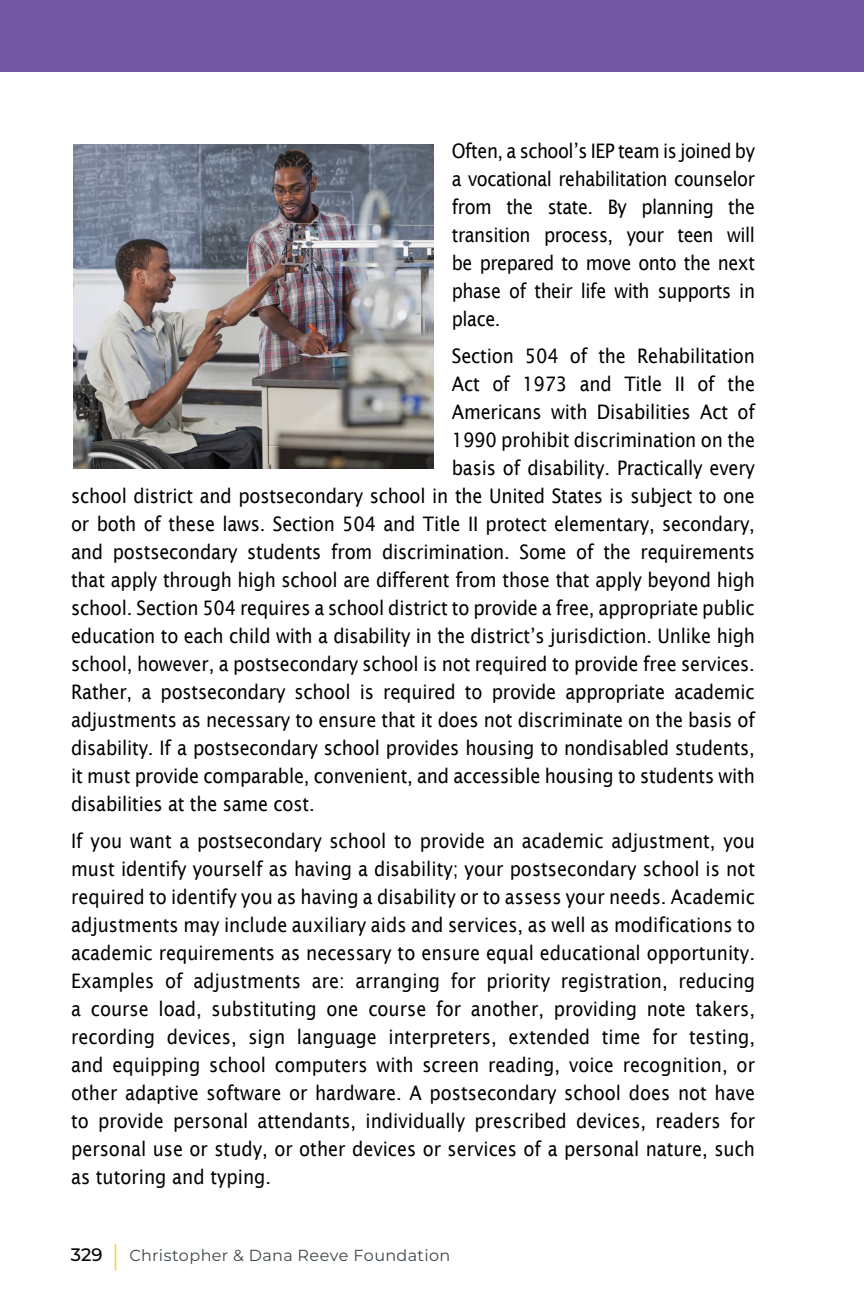
<style>
.page{position:relative;width:864px;height:1296px;background:#fff}
.page>*{position:absolute;margin:0;border:0;box-sizing:border-box;transform-origin:0 0}
.t1{font:20px/28px "Lucida Sans";letter-spacing:-.01em;color:#000;text-align:justify;scale:.9 1}
.t2{font:20px/28px "Lucida Sans";letter-spacing:-.01em;color:#000;text-align:justify;scale:.89 1}
.t3{font:16px "Montserrat";letter-spacing:.025em;color:#3d464c}
.s1{font-weight:500;font-size:18px;color:#000}
.s2{font-size:28.4px;color:#ffcb05}
</style>
<div class="page">
<div style="left:0;top:0;width:864px;height:72px;background:#7255a3"></div>
<img style="left:73px;top:145px;width:361px;height:323px">
<p class="t2" style="left:452px;top:137px;width:342px">Often, a school’s IEP team is joined by a vocational rehabilitation counselor from the state. By planning the transition process, your teen will be prepared to move onto the next phase of their life with supports in place.</p>
<p class="t1" style="left:452px;top:342px;width:338px">Section 504 of the Rehabilitation</p>
<p class="t1" style="left:452px;top:370px;width:338px">Act of 1973 and Title II of the</p>
<p class="t1" style="left:452px;top:398px;width:338px">Americans with Disabilities Act of</p>
<p class="t1" style="left:452px;top:426px;width:338px">1990 prohibit discrimination on the</p>
<p class="t1" style="left:452px;top:454px;width:338px">basis of disability. Practically every</p>
<p class="t1" style="left:71px;top:482px;width:761px">school district and postsecondary school in the United States is subject to one</p>
<p class="t1" style="left:71px;top:510px;width:761px">or both of these laws. Section 504 and Title II protect elementary, secondary,</p>
<p class="t1" style="left:71px;top:538px;width:761px">and postsecondary students from discrimination. Some of the requirements</p>
<p class="t1" style="left:71px;top:566px;width:761px">that apply through high school are different from those that apply beyond high</p>
<p class="t1" style="left:71px;top:594px;width:761px">school. Section 504 requires a school district to provide a free, appropriate public</p>
<p class="t1" style="left:71px;top:622px;width:761px">education to each child with a disability in the district’s jurisdiction. Unlike high</p>
<p class="t1" style="left:71px;top:650px;width:761px">school, however, a postsecondary school is not required to provide free services.</p>
<p class="t1" style="left:71px;top:678px;width:761px">Rather, a postsecondary school is required to provide appropriate academic</p>
<p class="t1" style="left:71px;top:706px;width:762px">adjustments as necessary to ensure that it does not discriminate on the basis of</p>
<p class="t1" style="left:71px;top:734px;width:761px">disability. If a postsecondary school provides housing to nondisabled students,</p>
<p class="t1" style="left:71px;top:762px;width:761px">it must provide comparable, convenient, and accessible housing to students with</p>
<p class="t1" style="left:71px;top:790px;width:272px">disabilities at the same cost.</p>
<p class="t1" style="left:71px;top:827px;width:762px">If you want a postsecondary school to provide an academic adjustment, you must identify yourself as having a disability; your postsecondary school is not required to identify you as having a disability or to assess your needs. Academic adjustments may include auxiliary aids and services, as well as modifications to academic requirements as necessary to ensure equal educational opportunity.<br>Examples of adjustments are: arranging for priority registration, reducing a course load, substituting one course for another, providing note takers, recording devices, sign language interpreters, extended time for testing, and equipping school computers with screen reading, voice recognition, or other adaptive software or hardware. A postsecondary school does not have to provide personal attendants, individually prescribed devices, readers for personal use or study, or other devices or services of a personal nature, such as tutoring and typing.</p>
<p class="t3" style="left:71px;top:1245px;width:381px"><span class="s1">329</span> <span class="s2">|</span> Christopher &amp; Dana Reeve Foundation</p>
</div>
